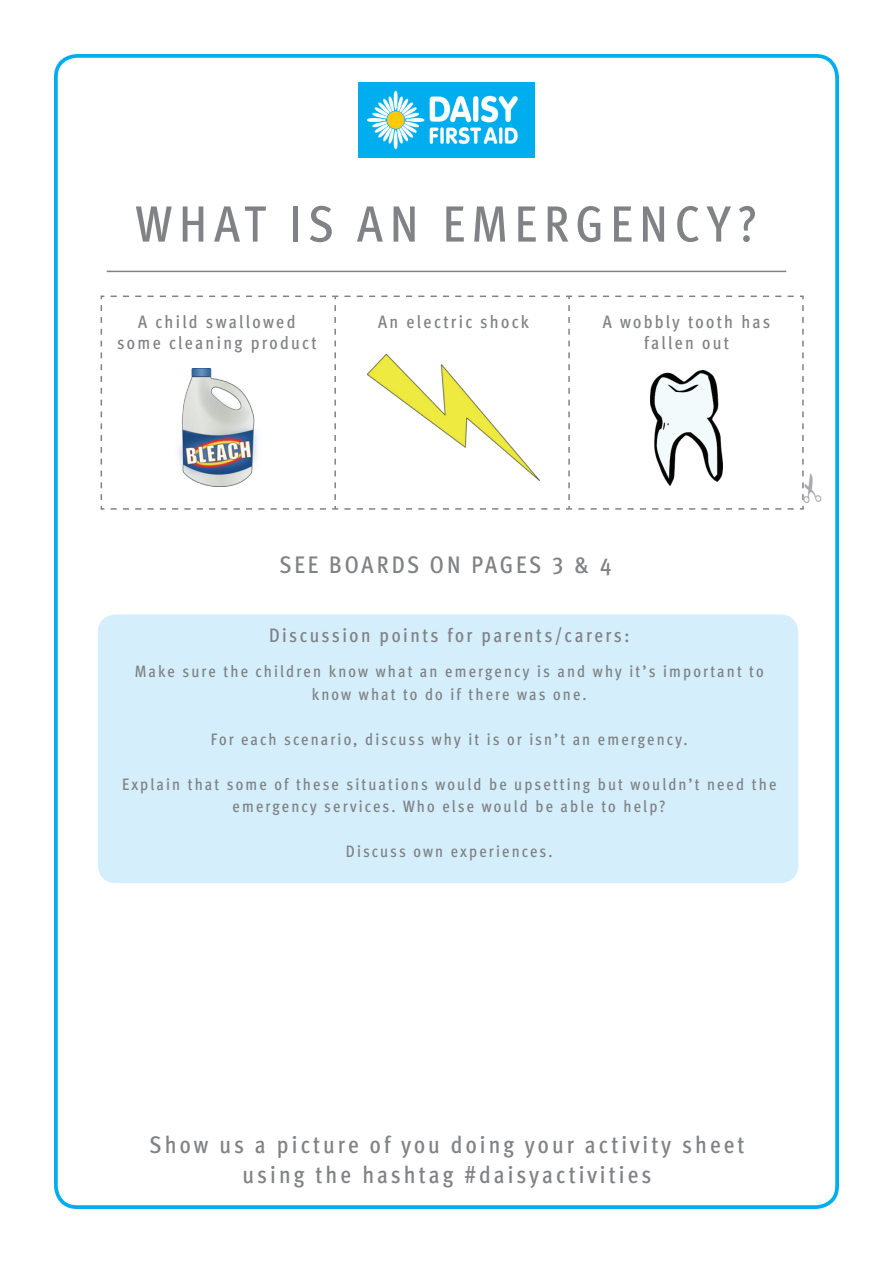
<style>
.page{position:relative;width:893px;height:1263px;background:#fff}
.page>*{position:absolute;margin:0;border:0;box-sizing:border-box;transform-origin:0 0}
.t1{font:500 condensed 51px "Meta Pro";letter-spacing:.135em;color:#808285}
.t2{font:500 condensed 24px/30px "Meta Pro";letter-spacing:.125em;color:#808285;text-align:center}
.t3{font:500 condensed 19.5px "Meta Pro";letter-spacing:.13em;color:#808285}
.t4{font:500 condensed 18px/21px "Meta Pro";letter-spacing:.13em;color:#808285;text-align:center}
.t5{font:500 condensed 16.5px/22.5px "Meta Pro";letter-spacing:.13em;color:#808285;text-align:center}
</style>
<div class="page">
<div style="left:54px;top:54px;width:785px;height:1155px;border:4px solid #00aeef;border-radius:21px"></div>
<img style="left:358px;top:83px;width:177px;height:75px">
<hr style="left:107px;top:271px;width:679px;height:1px;background:#808285">
<svg style="left:100px;top:295px;width:237px;height:215px"></svg>
<svg style="left:111px;top:296px;width:227px;height:204px"></svg>
<svg style="left:111px;top:506px;width:227px;height:4px"></svg>
<div style="left:98px;top:614px;width:700px;height:269px;background:#d4effb;border-radius:18px"></div>
<img style="left:171px;top:369px;width:91px;height:118px">
<svg style="left:344px;top:295px;width:460px;height:215px"></svg>
<h1 class="t1" style="left:136px;top:186px;width:623px">what is an emergency?</h1>
<p class="t4" style="left:117px;top:309px;width:201px">A child swallowed some cleaning product</p>
<p class="t4" style="left:378px;top:309px;width:152px">An electric shock</p>
<p class="t4" style="left:603px;top:309px;width:169px">A wobbly tooth has fallen out</p>
<h2 class="t2" style="left:279px;top:548px;width:14px">SEE</h2>
<h2 class="t2" style="left:329px;top:548px;width:171px">BOARDS ON PAGES</h2>
<h2 class="t2" style="left:553px;top:546px;width:60px">3 &amp; 4</h2>
<p class="t3" style="left:269px;top:620px;width:362px">Discussion points for parents/carers:</p>
<p class="t5" style="left:135px;top:659px;width:630px">Make sure the children know what an emergency is and why it’s important to know what to do if there was one.</p>
<p class="t5" style="left:211px;top:726px;width:478px">For each scenario, discuss why it is or isn’t an emergency.</p>
<p class="t5" style="left:122px;top:771px;width:656px">Explain that some of these situations would be upsetting but wouldn’t need the emergency services. Who else would be able to help?</p>
<p class="t5" style="left:346px;top:839px;width:208px">Discuss own experiences.</p>
<h2 class="t2" style="left:150px;top:1128px;width:596px">Show us a picture of you doing your activity sheet using the hashtag #daisyactivities</h2>
</div>
